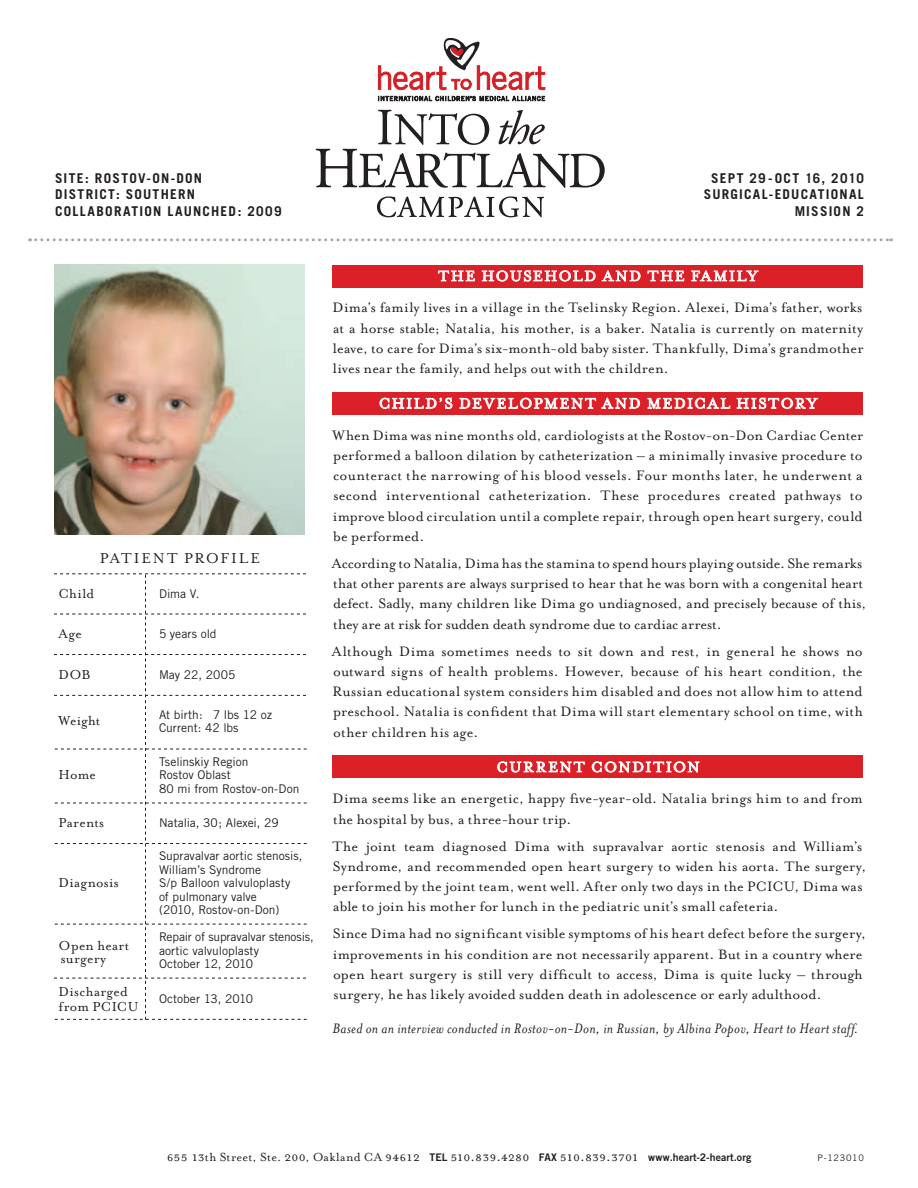
<style>
.page{position:relative;width:918px;height:1188px;background:#fff}
.page>*{position:absolute;margin:0;border:0;box-sizing:border-box;transform-origin:0 0}
.t1{font:16.5px "Mrs Eaves Small Caps";letter-spacing:.11em;color:#fff}
.t2{font:16.5px "Mrs Eaves Small Caps";letter-spacing:.11em;color:#231f20}
.t3{font:15.75px/20.2px "Mrs Eaves Roman";letter-spacing:.01em;color:#231f20}
.t4{font:italic 15.75px "Mrs Eaves";letter-spacing:.02em;color:#231f20}
.t5{font:15px "Mrs Eaves Small Caps";letter-spacing:-.005em;color:#231f20}
.t6{font:15px/13.5px "Mrs Eaves Roman";letter-spacing:.025em;color:#231f20}
.t7{font:700 13.5px/16.2px "Trade Gothic";letter-spacing:.09em;color:#231f20}
.t8{font:12px/13.5px "Trade Gothic";color:#231f20}
.t9{font:9px "Trade Gothic";letter-spacing:.08em;color:#231f20}
.s1{font-family:"Mrs Eaves Roman";font-size:13.5px}
.s2{font-family:"Trade Gothic Bold Two";font-size:10.5px}
</style>
<div class="page">
<svg style="left:378px;top:96px;width:167px;height:5px"></svg>
<svg style="left:378px;top:38px;width:167px;height:52px"></svg>
<svg style="left:377px;top:196px;width:167px;height:21px"></svg>
<svg style="left:316px;top:110px;width:289px;height:78px"></svg>
<svg style="left:30px;top:238px;width:862px;height:3px"></svg>
<div style="left:332px;top:265px;width:531px;height:22px;background:#db2028"></div>
<svg style="left:438px;top:271px;width:37px;height:10px"></svg>
<svg style="left:482px;top:270px;width:113px;height:11px"></svg>
<svg style="left:602px;top:270px;width:38px;height:11px"></svg>
<svg style="left:648px;top:271px;width:36px;height:10px"></svg>
<svg style="left:691px;top:270px;width:67px;height:11px"></svg>
<div style="left:332px;top:392px;width:531px;height:23px;background:#db2028"></div>
<svg style="left:380px;top:398px;width:72px;height:11px"></svg>
<svg style="left:460px;top:398px;width:180px;height:11px"></svg>
<svg style="left:648px;top:398px;width:82px;height:11px"></svg>
<svg style="left:737px;top:398px;width:81px;height:11px"></svg>
<div style="left:332px;top:756px;width:531px;height:22px;background:#db2028"></div>
<svg style="left:497px;top:761px;width:88px;height:11px"></svg>
<svg style="left:592px;top:761px;width:107px;height:11px"></svg>
<svg style="left:54px;top:573px;width:253px;height:447px"></svg>
<img style="left:54px;top:265px;width:250px;height:270px">
<p class="t7" style="left:55px;top:170px;width:228px">SITE: ROSTOV-ON-DON<br>DISTRICT: SOUTHERN<br>COLLABORATION LAUNCHED: 2009</p>
<p class="t7" style="left:704px;top:170px;width:162px;text-align:right">SEPT 29-OCT 16, 2010<br>SURGICAL-EDUCATIONAL<br>MISSION 2</p>
<p class="t2" style="left:100px;top:549px;width:162px">PATIENT PROFILE</p>
<p class="t6" style="left:59px;top:587px;width:37px">Child</p>
<p class="t6" style="left:59px;top:627px;width:25px">Age</p>
<p class="t6" style="left:59px;top:668px;width:33px">DOB</p>
<p class="t6" style="left:59px;top:714px;width:43px">Weight</p>
<p class="t6" style="left:59px;top:768px;width:39px">Home</p>
<p class="t6" style="left:59px;top:816px;width:47px">Parents</p>
<p class="t6" style="left:59px;top:876px;width:61px">Diagnosis</p>
<p class="t6" style="left:59px;top:938px;width:72px">Open heart surgery</p>
<p class="t6" style="left:59px;top:984px;width:81px;line-height:15px">Discharged from PCICU</p>
<p class="t8" style="left:159px;top:587px;width:42px">Dima V.</p>
<p class="t8" style="left:159px;top:627px;width:59px">5 years old</p>
<p class="t8" style="left:159px;top:668px;width:78px">May 22, 2005</p>
<p class="t8" style="left:159px;top:707px;width:115px">At birth: 7 lbs 12 oz<br>Current: 42 lbs</p>
<p class="t8" style="left:159px;top:755px;width:142px">Tselinskiy Region<br>Rostov Oblast<br>80 mi from Rostov-on-Don</p>
<p class="t8" style="left:159px;top:816px;width:121px">Natalia, 30; Alexei, 29</p>
<p class="t8" style="left:159px;top:849px;width:145px">Supravalvar aortic stenosis,<br>William’s Syndrome<br>S/p Balloon valvuloplasty of pulmonary valve<br>(2010, Rostov-on-Don)</p>
<p class="t8" style="left:159px;top:930px;width:156px">Repair of supravalvar stenosis, aortic valvuloplasty<br>October 12, 2010</p>
<p class="t8" style="left:159px;top:992px;width:96px">October 13, 2010</p>
<p class="t1" style="left:438px;top:267px;width:321px">THE HOUSEHOLD AND THE FAMILY</p>
<p class="t3" style="left:333px;top:298px;width:532px;text-align:justify">Dima’s family lives in a village in the Tselinsky Region. Alexei, Dima’s father, works at a horse stable; Natalia, his mother, is a baker. Natalia is currently on maternity leave, to care for Dima’s six-month-old baby sister. Thankfully, Dima’s grandmother lives near the family, and helps out with the children.</p>
<p class="t1" style="left:379px;top:395px;width:440px">CHILD’S DEVELOPMENT AND MEDICAL HISTORY</p>
<p class="t3" style="left:333px;top:425px;width:532px;text-align:justify">When Dima was nine months old, cardiologists at the Rostov-on-Don Cardiac Center performed a balloon dilation by catheterization – a minimally invasive procedure to counteract the narrowing of his blood vessels. Four months later, he underwent a second interventional catheterization. These procedures created pathways to improve blood circulation until a complete repair, through open heart surgery, could be performed.</p>
<p class="t3" style="left:332px;top:553px;width:536px">According to Natalia, Dima has the stamina to spend hours playing outside. She remarks that other parents are always surprised to hear that he was born with a congenital heart defect. Sadly, many children like Dima go undiagnosed, and precisely because of this, they are at risk for sudden death syndrome due to cardiac arrest.</p>
<p class="t3" style="left:332px;top:641px;width:533px;text-align:justify">Although Dima sometimes needs to sit down and rest, in general he shows no outward signs of health problems. However, because of his heart condition, the Russian educational system considers him disabled and does not allow him to attend preschool. Natalia is confident that Dima will start elementary school on time, with other children his age.</p>
<p class="t1" style="left:496px;top:758px;width:205px">CURRENT CONDITION</p>
<p class="t3" style="left:333px;top:789px;width:532px">Dima seems like an energetic, happy five-year-old. Natalia brings him to and from the hospital by bus, a three-hour trip.</p>
<p class="t3" style="left:332px;top:836px;width:535px">The joint team diagnosed Dima with supravalvar aortic stenosis and William’s Syndrome, and recommended open heart surgery to widen his aorta. The surgery, performed by the joint team, went well. After only two days in the PCICU, Dima was able to join his mother for lunch in the pediatric unit’s small cafeteria.</p>
<p class="t3" style="left:333px;top:924px;width:535px">Since Dima had no significant visible symptoms of his heart defect before the surgery, improvements in his condition are not necessarily apparent. But in a country where open heart surgery is still very difficult to access, Dima is quite lucky – through surgery, he has likely avoided sudden death in adolescence or early adulthood.</p>
<p class="t4" style="left:332px;top:1020px;width:528px">Based on an interview conducted in Rostov-on-Don, in Russian, by Albina Popov, Heart to Heart staff.</p>
<p class="t5" style="left:167px;top:1149px;width:586px">655 13<span class="s1">th Street, Ste.</span> 200<span class="s1">, Oakland CA</span> 94612 <span class="s2">TEL</span> 510.839.4280 <span class="s2">FAX</span> 510.839.3701 <span class="s2">www.heart-2-heart.org</span></p>
<p class="t9" style="left:817px;top:1152px;width:48px">P-123010</p>
</div>
